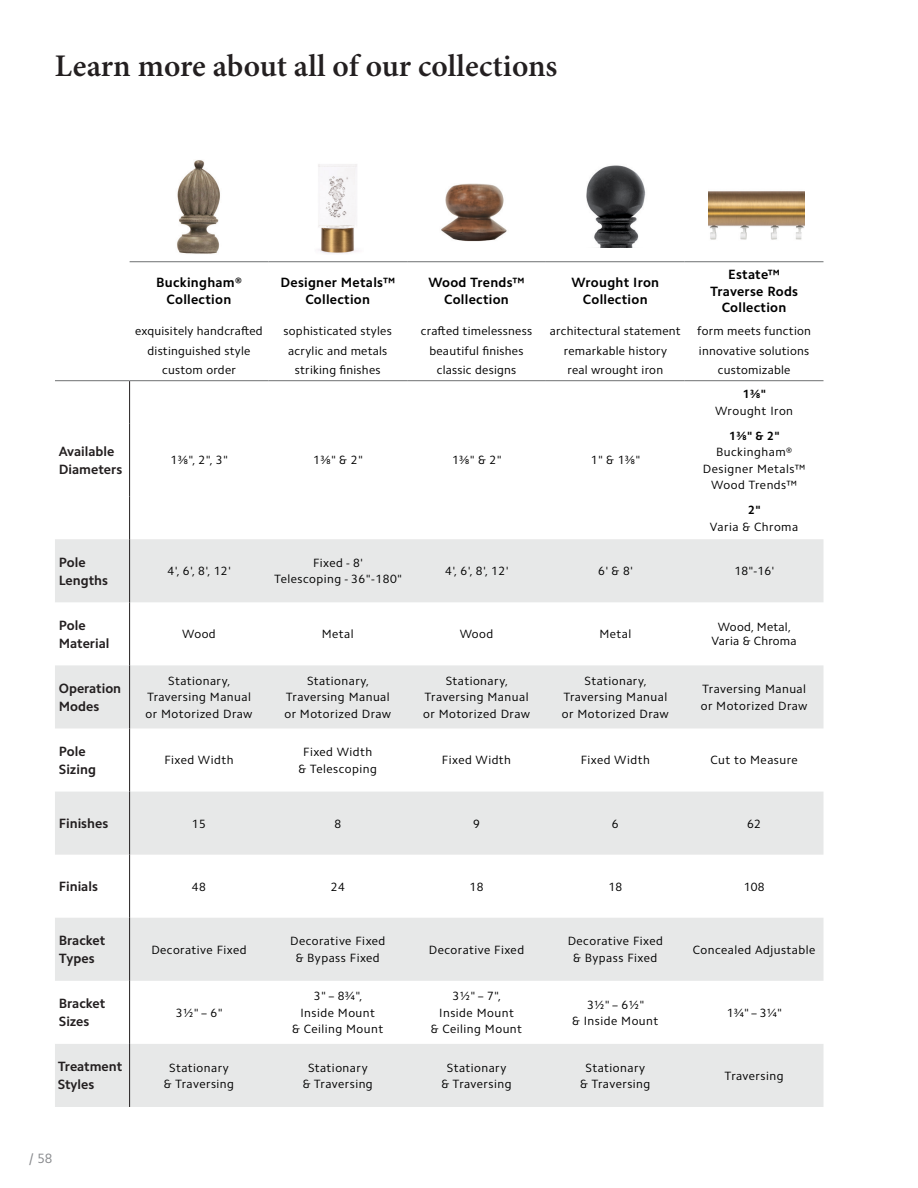
<style>
.page{position:relative;width:918px;height:1188px;background:#fff}
.page>*{position:absolute;margin:0;border:0;box-sizing:border-box;transform-origin:0 0}
.t1{font:600 31.5px "Minion Pro";color:#231f20}
.t2{font:700 13.5px/18px "Camphor Std";color:#231f20}
.t3{font:700 13.5px/16.5px "Camphor Std";letter-spacing:.02em;color:#000;text-align:center}
.t4{font:13.5px "Camphor Std";color:#888a8d}
.t5{font:12px/16.5px "Camphor Std";letter-spacing:.04em;color:#000;text-align:center}
.t6{font:12px "Camphor Std";letter-spacing:.02em;color:#000}
.t7{font:700 12px "Camphor Std";color:#000}
</style>
<div class="page">
<img style="left:709px;top:191px;width:96px;height:49px">
<img style="left:177px;top:160px;width:43px;height:94px">
<img style="left:318px;top:164px;width:39px;height:90px">
<img style="left:441px;top:183px;width:66px;height:59px">
<img style="left:586px;top:165px;width:60px;height:82px">
<svg style="left:55px;top:539px;width:769px;height:568px;fill:#e7e8e8"></svg>
<hr style="left:129px;top:381px;width:1px;height:42px;background:#231f20">
<hr style="left:129px;top:423px;width:1px;height:74px;background:#231f20">
<hr style="left:129px;top:497px;width:1px;height:42px;background:#231f20">
<hr style="left:129px;top:539px;width:1px;height:63px;background:#231f20">
<hr style="left:129px;top:602px;width:1px;height:63px;background:#231f20">
<hr style="left:129px;top:665px;width:1px;height:63px;background:#231f20">
<hr style="left:129px;top:728px;width:1px;height:64px;background:#231f20">
<hr style="left:129px;top:792px;width:1px;height:63px;background:#231f20">
<hr style="left:129px;top:855px;width:1px;height:63px;background:#231f20">
<hr style="left:129px;top:918px;width:1px;height:63px;background:#231f20">
<hr style="left:129px;top:981px;width:1px;height:63px;background:#231f20">
<hr style="left:129px;top:1044px;width:1px;height:63px;background:#231f20">
<hr style="left:130px;top:261px;width:138px;height:1px;background:#6e7072">
<hr style="left:268px;top:261px;width:139px;height:1px;background:#6e7072">
<hr style="left:407px;top:261px;width:139px;height:1px;background:#6e7072">
<hr style="left:546px;top:261px;width:139px;height:1px;background:#6e7072">
<hr style="left:685px;top:261px;width:139px;height:1px;background:#6e7072">
<hr style="left:55px;top:380px;width:75px;height:1px;background:#6e7072">
<hr style="left:130px;top:380px;width:138px;height:1px;background:#6e7072">
<hr style="left:268px;top:380px;width:139px;height:1px;background:#6e7072">
<hr style="left:407px;top:380px;width:139px;height:1px;background:#6e7072">
<hr style="left:546px;top:380px;width:139px;height:1px;background:#6e7072">
<hr style="left:685px;top:380px;width:139px;height:1px;background:#6e7072">
<p class="t1" style="left:55px;top:44px;width:504px">Learn more about all of our collections</p>
<p class="t3" style="left:156px;top:275px;width:87px">Buckingham®</p>
<p class="t3" style="left:167px;top:291px;width:66px">Collection</p>
<p class="t6" style="left:135px;top:324px;width:129px">exquisitely handcrafted</p>
<p class="t6" style="left:148px;top:343px;width:104px">distinguished style</p>
<p class="t6" style="left:162px;top:363px;width:75px">custom order</p>
<p class="t3" style="left:280px;top:275px;width:116px">Designer Metals™</p>
<p class="t3" style="left:305px;top:291px;width:66px">Collection</p>
<p class="t6" style="left:284px;top:324px;width:110px">sophisticated styles</p>
<p class="t6" style="left:288px;top:343px;width:101px">acrylic and metals</p>
<p class="t6" style="left:295px;top:363px;width:87px">striking finishes</p>
<p class="t3" style="left:428px;top:275px;width:98px">Wood Trends™</p>
<p class="t3" style="left:444px;top:291px;width:66px">Collection</p>
<p class="t6" style="left:421px;top:324px;width:113px">crafted timelessness</p>
<p class="t6" style="left:429px;top:343px;width:96px">beautiful finishes</p>
<p class="t6" style="left:437px;top:363px;width:81px">classic designs</p>
<p class="t3" style="left:572px;top:275px;width:89px">Wrought Iron</p>
<p class="t3" style="left:583px;top:291px;width:66px">Collection</p>
<p class="t6" style="left:550px;top:324px;width:132px">architectural statement</p>
<p class="t6" style="left:564px;top:343px;width:105px">remarkable history</p>
<p class="t6" style="left:567px;top:363px;width:97px">real wrought iron</p>
<p class="t2" style="left:59px;top:442px;width:65px">Available<br>Diameters</p>
<p class="t5" style="left:171px;top:452px;width:59px">1⅜", 2", 3"</p>
<p class="t5" style="left:313px;top:452px;width:51px">1⅜" &amp; 2"</p>
<p class="t5" style="left:452px;top:452px;width:51px">1⅜" &amp; 2"</p>
<p class="t5" style="left:591px;top:452px;width:51px">1" &amp; 1⅜"</p>
<p class="t3" style="left:710px;top:266px;width:90px">Estate™<br>Traverse Rods</p>
<p class="t3" style="left:722px;top:299px;width:66px">Collection</p>
<p class="t6" style="left:697px;top:324px;width:115px">form meets function</p>
<p class="t6" style="left:699px;top:343px;width:112px">innovative solutions</p>
<p class="t6" style="left:718px;top:363px;width:74px">customizable</p>
<p class="t7" style="left:743px;top:387px;width:25px">1⅜"</p>
<p class="t5" style="left:715px;top:402px;width:80px">Wrought Iron</p>
<p class="t7" style="left:729px;top:428px;width:52px">1⅜" &amp; 2"</p>
<p class="t5" style="left:716px;top:444px;width:78px">Buckingham®</p>
<p class="t5" style="left:703px;top:460px;width:104px">Designer Metals™<br>Wood Trends™</p>
<p class="t7" style="left:748px;top:503px;width:14px">2"</p>
<p class="t5" style="left:710px;top:518px;width:90px">Varia &amp; Chroma</p>
<p class="t2" style="left:59px;top:553px;width:28px">Pole</p>
<p class="t2" style="left:59px;top:571px;width:51px">Lengths</p>
<p class="t5" style="left:168px;top:563px;width:65px">4', 6', 8', 12'</p>
<p class="t5" style="left:313px;top:555px;width:52px">Fixed - 8'</p>
<p class="t5" style="left:274px;top:571px;width:130px">Telescoping - 36"-180"</p>
<p class="t5" style="left:445px;top:563px;width:65px">4', 6', 8', 12'</p>
<p class="t5" style="left:598px;top:563px;width:37px">6' &amp; 8'</p>
<p class="t5" style="left:734px;top:563px;width:42px">18"-16'</p>
<p class="t2" style="left:59px;top:616px;width:28px">Pole</p>
<p class="t2" style="left:59px;top:634px;width:52px">Material</p>
<p class="t5" style="left:182px;top:626px;width:35px">Wood</p>
<p class="t5" style="left:322px;top:626px;width:33px">Metal</p>
<p class="t5" style="left:460px;top:626px;width:35px">Wood</p>
<p class="t5" style="left:599px;top:626px;width:33px">Metal</p>
<p class="t6" style="left:718px;top:620px;width:75px">Wood, Metal,</p>
<p class="t6" style="left:712px;top:634px;width:87px">Varia &amp; Chroma</p>
<p class="t2" style="left:59px;top:679px;width:64px">Operation</p>
<p class="t2" style="left:59px;top:697px;width:42px">Modes</p>
<p class="t5" style="left:147px;top:673px;width:105px">Stationary,<br>Traversing Manual</p>
<p class="t5" style="left:146px;top:706px;width:108px">or Motorized Draw</p>
<p class="t5" style="left:286px;top:673px;width:105px">Stationary,<br>Traversing Manual</p>
<p class="t5" style="left:284px;top:706px;width:108px">or Motorized Draw</p>
<p class="t5" style="left:425px;top:673px;width:105px">Stationary,<br>Traversing Manual</p>
<p class="t5" style="left:423px;top:706px;width:108px">or Motorized Draw</p>
<p class="t5" style="left:563px;top:673px;width:105px">Stationary,<br>Traversing Manual</p>
<p class="t5" style="left:562px;top:706px;width:108px">or Motorized Draw</p>
<p class="t5" style="left:702px;top:681px;width:105px">Traversing Manual</p>
<p class="t5" style="left:701px;top:697px;width:108px">or Motorized Draw</p>
<p class="t2" style="left:59px;top:742px;width:28px">Pole</p>
<p class="t2" style="left:59px;top:760px;width:39px">Sizing</p>
<p class="t5" style="left:164px;top:752px;width:71px">Fixed Width</p>
<p class="t5" style="left:299px;top:744px;width:80px">Fixed Width &amp; Telescoping</p>
<p class="t5" style="left:442px;top:752px;width:71px">Fixed Width</p>
<p class="t5" style="left:581px;top:752px;width:71px">Fixed Width</p>
<p class="t5" style="left:710px;top:752px;width:89px">Cut to Measure</p>
<p class="t2" style="left:59px;top:814px;width:51px">Finishes</p>
<p class="t5" style="left:192px;top:815px;width:15px">15</p>
<p class="t5" style="left:334px;top:815px;width:8px">8</p>
<p class="t5" style="left:473px;top:815px;width:8px">9</p>
<p class="t5" style="left:612px;top:815px;width:8px">6</p>
<p class="t5" style="left:747px;top:815px;width:15px">62</p>
<p class="t2" style="left:59px;top:878px;width:41px">Finials</p>
<p class="t5" style="left:192px;top:878px;width:15px">48</p>
<p class="t5" style="left:331px;top:878px;width:15px">24</p>
<p class="t5" style="left:470px;top:878px;width:15px">18</p>
<p class="t5" style="left:608px;top:878px;width:15px">18</p>
<p class="t5" style="left:744px;top:878px;width:22px">108</p>
<p class="t2" style="left:59px;top:932px;width:48px">Bracket</p>
<p class="t2" style="left:59px;top:950px;width:37px">Types</p>
<p class="t5" style="left:151px;top:941px;width:97px">Decorative Fixed</p>
<p class="t5" style="left:290px;top:933px;width:97px">Decorative Fixed &amp; Bypass Fixed</p>
<p class="t5" style="left:429px;top:941px;width:97px">Decorative Fixed</p>
<p class="t5" style="left:568px;top:933px;width:97px">Decorative Fixed &amp; Bypass Fixed</p>
<p class="t5" style="left:693px;top:941px;width:124px">Concealed Adjustable</p>
<p class="t2" style="left:59px;top:995px;width:48px">Bracket</p>
<p class="t2" style="left:59px;top:1013px;width:32px">Sizes</p>
<p class="t5" style="left:176px;top:1004px;width:48px">3½" – 6"</p>
<p class="t5" style="left:314px;top:988px;width:50px">3" – 8¾",</p>
<p class="t5" style="left:300px;top:1004px;width:76px">Inside Mount</p>
<p class="t5" style="left:292px;top:1021px;width:93px">&amp; Ceiling Mount</p>
<p class="t5" style="left:453px;top:988px;width:50px">3½" – 7",</p>
<p class="t5" style="left:439px;top:1004px;width:76px">Inside Mount</p>
<p class="t5" style="left:431px;top:1021px;width:93px">&amp; Ceiling Mount</p>
<p class="t5" style="left:587px;top:996px;width:59px">3½" – 6½"</p>
<p class="t5" style="left:572px;top:1013px;width:88px">&amp; Inside Mount</p>
<p class="t5" style="left:727px;top:1004px;width:57px">1¾" – 3¼"</p>
<p class="t2" style="left:58px;top:1058px;width:66px">Treatment</p>
<p class="t2" style="left:58px;top:1076px;width:38px">Styles</p>
<p class="t5" style="left:169px;top:1059px;width:61px">Stationary</p>
<p class="t5" style="left:164px;top:1076px;width:72px">&amp; Traversing</p>
<p class="t5" style="left:308px;top:1059px;width:61px">Stationary</p>
<p class="t5" style="left:303px;top:1076px;width:72px">&amp; Traversing</p>
<p class="t5" style="left:447px;top:1059px;width:61px">Stationary</p>
<p class="t5" style="left:442px;top:1076px;width:72px">&amp; Traversing</p>
<p class="t5" style="left:586px;top:1059px;width:61px">Stationary</p>
<p class="t5" style="left:580px;top:1076px;width:72px">&amp; Traversing</p>
<p class="t5" style="left:725px;top:1068px;width:60px">Traversing</p>
<p class="t4" style="left:29px;top:1150px;width:25px">/ 58</p>
</div>
